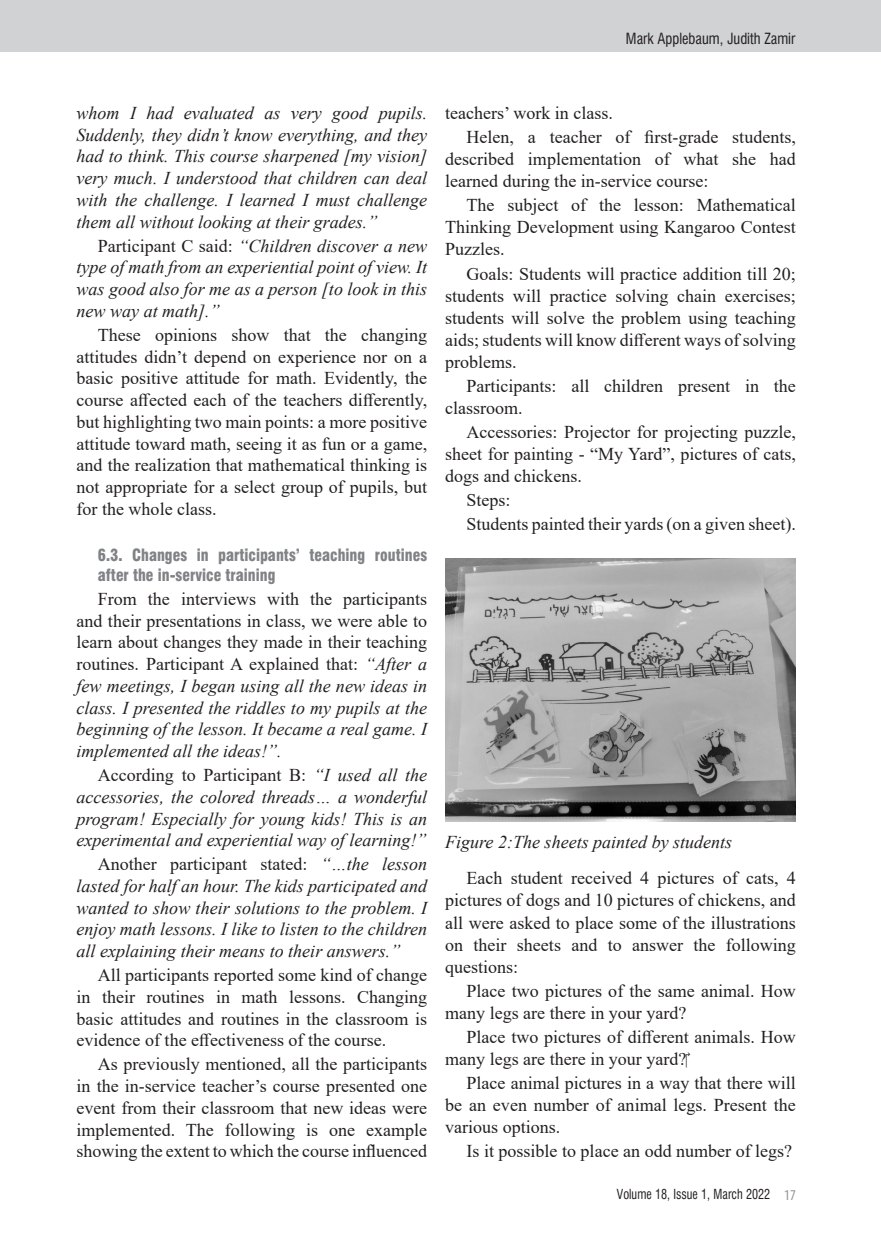
<style>
.page{position:relative;width:881px;height:1251px;background:#fff}
.page>*{position:absolute;margin:0;border:0;box-sizing:border-box;transform-origin:0 0}
._1__Noi_dung{font:18px/21.8px "Times New Roman";color:#231f20;text-align:justify}
._1__Noi_dung-2{font:italic 18px/21.8px "Times New Roman";color:#231f20;text-align:justify}
.Ten_Hinh_So_do{font:italic 18px "Times New Roman";color:#231f20}
._1__Muc_1_1{font:16.5px/20px "UTM Swiss 721 Black Condensed";color:#808285;scale:.93 1}
.Header-tenTG{font:15px "UTM Swiss Condensed";color:#231f20}
.t1{font:13.5px "UTM Swiss Condensed";color:#231f20;scale:.9 1}
.s1{font-style:normal}
.s2{font-style:italic}
.s3{font-family:"Myriad Pro";font-stretch:condensed;font-size:15px;color:#939598}
</style>
<div class="page">
<div style="left:0;top:0;width:880px;height:51px;background:#d1d2d4"></div>
<img style="left:445px;top:558px;width:350px;height:263px">
<p class="Header-tenTG" style="left:625px;top:27px;width:171px">Mark Applebaum, Judith Zamir</p>
<p class="_1__Noi_dung-2" style="left:77px;top:101px;width:352px">whom I had evaluated as very good pupils.<br>Suddenly, they didn’t know everything, and they had to think. This course sharpened [my vision] very much. I understood that children can deal with the challenge. I learned I must challenge them all without looking at their grades.”</p>
<p class="_1__Noi_dung-2" style="left:77px;top:234px;width:352px;text-indent:21px"><span class="s1">Participant C said:</span> “Children discover a new type of math from an experiential point of view. It was good also for me as a person [to look in this new way at math].”</p>
<p class="_1__Noi_dung" style="left:77px;top:323px;width:352px;text-indent:21px">These opinions show that the changing attitudes didn’t depend on experience nor on a basic positive attitude for math. Evidently, the course affected each of the teachers differently, but highlighting two main points: a more positive attitude toward math, seeing it as fun or a game, and the realization that mathematical thinking is not appropriate for a select group of pupils, but for the whole class.</p>
<p class="_1__Muc_1_1" style="left:98px;top:543px;width:355px">6.3. Changes in participants’ teaching routines after the in-service training</p>
<p class="_1__Noi_dung" style="left:77px;top:587px;width:352px;text-indent:21px">From the interviews with the participants and their presentations in class, we were able to learn about changes they made in their teaching routines. Participant A explained that: <span class="s2">“After a few meetings, I began using all the new ideas in class. I presented the riddles to my pupils at the beginning of the lesson. It became a real game. I implemented all the ideas!”.</span></p>
<p class="_1__Noi_dung-2" style="left:77px;top:763px;width:352px;text-indent:21px"><span class="s1">According to Participant B:</span> “I used all the accessories, the colored threads… a wonderful program! Especially for young kids! This is an experimental and experiential way of learning!”</p>
<p class="_1__Noi_dung-2" style="left:77px;top:852px;width:352px;text-indent:21px"><span class="s1">Another participant stated:</span> “…the lesson lasted for half an hour. The kids participated and wanted to show their solutions to the problem. I enjoy math lessons. I like to listen to the children all explaining their means to their answers.”</p>
<p class="_1__Noi_dung" style="left:77px;top:963px;width:352px;text-indent:21px">All participants reported some kind of change in their routines in math lessons. Changing basic attitudes and routines in the classroom is evidence of the effectiveness of the course.</p>
<p class="_1__Noi_dung" style="left:77px;top:1052px;width:352px;text-indent:21px">As previously mentioned, all the participants in the in-service teacher’s course presented one event from their classroom that new ideas were implemented. The following is one example showing the extent to which the course influenced</p>
<p class="_1__Noi_dung" style="left:445px;top:101px;width:169px">teachers’ work in class.</p>
<p class="_1__Noi_dung" style="left:445px;top:125px;width:352px;text-indent:21px">Helen, a teacher of first-grade students, described implementation of what she had learned during the in-service course:</p>
<p class="_1__Noi_dung" style="left:445px;top:193px;width:352px;text-indent:21px">The subject of the lesson: Mathematical Thinking Development using Kangaroo Contest Puzzles.</p>
<p class="_1__Noi_dung" style="left:445px;top:262px;width:352px;text-indent:21px">Goals: Students will practice addition till 20; students will practice solving chain exercises; students will solve the problem using teaching aids; students will know different ways of solving problems.</p>
<p class="_1__Noi_dung" style="left:445px;top:374px;width:352px;text-indent:21px">Participants: all children present in the classroom.</p>
<p class="_1__Noi_dung" style="left:445px;top:420px;width:352px;text-indent:21px">Accessories: Projector for projecting puzzle, sheet for painting - “My Yard”, pictures of cats, dogs and chickens.</p>
<p class="_1__Noi_dung" style="left:466px;top:488px;width:46px">Steps:</p>
<p class="_1__Noi_dung" style="left:466px;top:513px;width:331px">Students painted their yards (on a given sheet).</p>
<p class="Ten_Hinh_So_do" style="left:445px;top:828px;width:288px">Figure 2:The sheets painted by students</p>
<p class="_1__Noi_dung" style="left:445px;top:866px;width:352px;text-indent:21px">Each student received 4 pictures of cats, 4 pictures of dogs and 10 pictures of chickens, and all were asked to place some of the illustrations on their sheets and to answer the following questions:</p>
<p class="_1__Noi_dung" style="left:445px;top:978px;width:352px;text-indent:21px">Place two pictures of the same animal. How many legs are there in your yard?</p>
<p class="_1__Noi_dung" style="left:445px;top:1025px;width:352px;text-indent:21px">Place two pictures of different animals. How many legs are there in your yard?</p>
<p class="_1__Noi_dung" style="left:445px;top:1071px;width:352px;text-indent:21px">Place animal pictures in a way that there will be an even number of animal legs. Present the various options.</p>
<p class="_1__Noi_dung" style="left:466px;top:1139px;width:327px">Is it possible to place an odd number of legs?</p>
<p class="t1" style="left:616px;top:1183px;width:200px">Volume 18, Issue 1, March 2022 <span class="s3">17</span></p>
</div>
